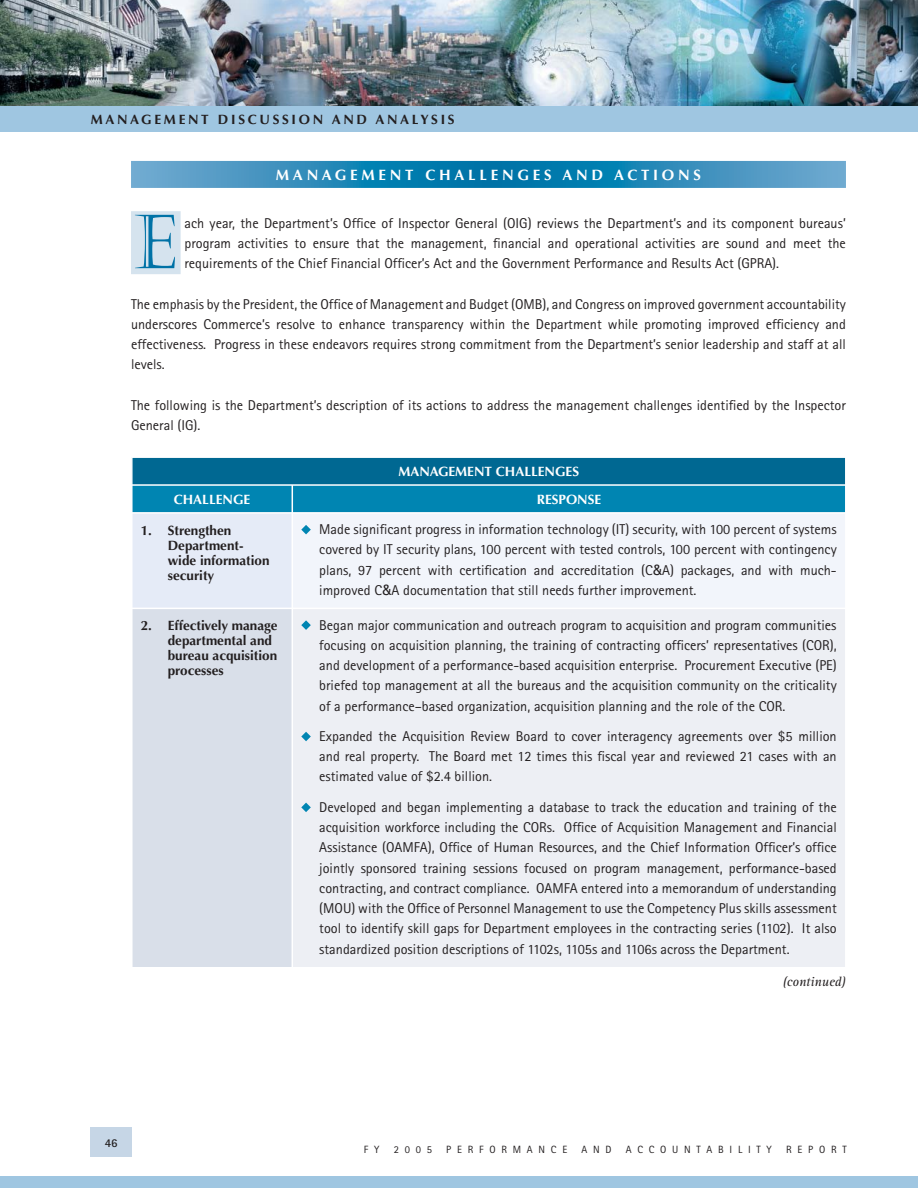
<style>
.page{position:relative;width:918px;height:1188px;background:#fff}
.page>*{position:absolute;margin:0;border:0;box-sizing:border-box;transform-origin:0 0}
.t1{font:74.55px "Castellar";color:#0072a6}
.t2{font:700 15px "Optima";letter-spacing:.25em;color:#fff}
.t3{font:14.25px/20.2px "Rotis Sans Serif";color:#231f20;text-align:justify}
.t4{font:700 13.5px/15px "Optima";color:#231f20}
.t5{font:700 13.5px "Optima";color:#fff}
.t6{font:700 13.5px "Optima";letter-spacing:.2em;color:#231f20}
.t7{font:italic 13.5px "Rotis Serif";color:#231f20}
.t8{font:700 12px "Rotis Sans Serif";color:#231f20}
.t9{font:10.5px "Rotis Sans Serif";letter-spacing:.55em;color:#231f20}
.s1{font-family:"Univers";font-stretch:condensed}
</style>
<div class="page">
<svg style="left:131px;top:161px;width:715px;height:27px;background:#2e8cba"></svg>
<div style="left:131px;top:211px;width:50px;height:63px;background:#d5e3ee"></div>
<div style="left:132px;top:457px;width:714px;height:28px;background:#006892"></div>
<div style="left:132px;top:513px;width:160px;height:95px;background:#e5ebf7"></div>
<div style="left:292px;top:513px;width:554px;height:95px;background:#f2f5fb"></div>
<div style="left:132px;top:608px;width:160px;height:359px;background:#d9dfe9"></div>
<div style="left:292px;top:608px;width:554px;height:359px;background:#edeff4"></div>
<hr style="left:131px;top:456px;width:161px;height:2px;background:#fff">
<hr style="left:131px;top:458px;width:2px;height:26px;background:#fff">
<hr style="left:292px;top:456px;width:555px;height:2px;background:#fff">
<hr style="left:845px;top:458px;width:2px;height:26px;background:#fff">
<div style="left:132px;top:486px;width:713px;height:26px;background:#0085b2"></div>
<hr style="left:131px;top:514px;width:2px;height:94px;background:#fff">
<hr style="left:845px;top:514px;width:2px;height:94px;background:#fff">
<hr style="left:131px;top:609px;width:2px;height:358px;background:#fff">
<hr style="left:845px;top:609px;width:2px;height:358px;background:#fff">
<hr style="left:131px;top:484px;width:716px;height:2px;background:#fff">
<hr style="left:131px;top:512px;width:716px;height:2px;background:#fff">
<hr style="left:292px;top:514px;width:1px;height:94px;background:#fff">
<hr style="left:131px;top:608px;width:716px;height:1px;background:#fff">
<hr style="left:292px;top:609px;width:1px;height:358px;background:#fff">
<svg style="left:301px;top:525px;width:10px;height:9px"></svg>
<svg style="left:301px;top:620px;width:10px;height:10px"></svg>
<svg style="left:301px;top:732px;width:10px;height:9px"></svg>
<svg style="left:301px;top:803px;width:10px;height:9px"></svg>
<div style="left:91px;top:1127px;width:41px;height:29px;background:#c6d6e6"></div>
<div style="left:0;top:1176px;width:917px;height:12px;background:#9fc6e1"></div>
<img style="left:0;top:0;width:917px;height:106px">
<div style="left:0;top:106px;width:917px;height:25px;background:#9fc6e1"></div>
<p class="t6" style="left:91px;top:113px;width:365px">MANAGEMENT DISCUSSION AND ANALYSIS</p>
<p class="t2" style="left:276px;top:169px;width:427px">MANAGEMENT CHALLENGES AND ACTIONS</p>
<h1 class="t1" style="left:134px;top:199px;width:44px">E</h1>
<p class="t3" style="left:184px;top:214px;width:663px">ach year, the Department’s Office of Inspector General (OIG) reviews the Department’s and its component bureaus’ program activities to ensure that the management, financial and operational activities are sound and meet the requirements of the Chief Financial Officer’s Act and the Government Performance and Results Act (GPRA).</p>
<p class="t3" style="left:131px;top:295px;width:716px">The emphasis by the President, the Office of Management and Budget (OMB), and Congress on improved government accountability underscores Commerce’s resolve to enhance transparency within the Department while promoting improved efficiency and effectiveness. Progress in these endeavors requires strong commitment from the Department’s senior leadership and staff at all levels.</p>
<p class="t3" style="left:131px;top:396px;width:716px">The following is the Department’s description of its actions to address the management challenges identified by the Inspector<br>General (IG).</p>
<p class="t5" style="left:398px;top:466px;width:182px">MANAGEMENT CHALLENGES</p>
<p class="t5" style="left:174px;top:494px;width:78px">CHALLENGE</p>
<p class="t5" style="left:537px;top:494px;width:66px">RESPONSE</p>
<p class="t4" style="left:168px;top:524px;width:103px;text-indent:-27px">1. Strengthen<br>Department&shy;wide information security</p>
<p class="t3" style="left:319px;top:521px;width:519px">Made significant progress in information technology (IT) security, with 100 percent of systems covered by IT security plans, 100 percent with tested controls, 100 percent with contingency plans, 97 percent with certification and accreditation (C<span class="s1">&amp;</span>A) packages, and with much&shy;improved C<span class="s1">&amp;</span>A documentation that still needs further improvement.</p>
<p class="t4" style="left:168px;top:619px;width:111px;text-indent:-27px">2. Effectively manage departmental and bureau acquisition processes</p>
<p class="t3" style="left:319px;top:616px;width:519px">Began major communication and outreach program to acquisition and program communities focusing on acquisition planning, the training of contracting officers’ representatives (COR), and development of a performance-based acquisition enterprise. Procurement Executive (PE) briefed top management at all the bureaus and the acquisition community on the criticality of a performance–based organization, acquisition planning and the role of the COR.</p>
<p class="t3" style="left:319px;top:727px;width:519px">Expanded the Acquisition Review Board to cover interagency agreements over $5 million and real property. The Board met 12 times this fiscal year and reviewed 21 cases with an estimated value of $2.4 billion.</p>
<p class="t3" style="left:319px;top:798px;width:519px">Developed and began implementing a database to track the education and training of the acquisition workforce including the CORs. Office of Acquisition Management and Financial Assistance (OAMFA), Office of Human Resources, and the Chief Information Officer’s office jointly sponsored training sessions focused on program management, performance-based contracting, and contract compliance. OAMFA entered into a memorandum of understanding (MOU) with the Office of Personnel Management to use the Competency Plus skills assessment tool to identify skill gaps for Department employees in the contracting series (1102). It also standardized position descriptions of 1102s, 1105s and 1106s across the Department.</p>
<p class="t7" style="left:783px;top:976px;width:65px">(continued)</p>
<p class="t8" style="left:105px;top:1138px;width:14px">46</p>
<p class="t9" style="left:364px;top:1145px;width:17px">F Y</p>
<p class="t9" style="left:394px;top:1145px;width:40px">2005</p>
<p class="t9" style="left:446px;top:1145px;width:122px">PERFORMANCE</p>
<p class="t9" style="left:582px;top:1145px;width:32px">AND</p>
<p class="t9" style="left:626px;top:1145px;width:148px">ACCOUNTABILITY</p>
<p class="t9" style="left:786px;top:1145px;width:62px">REPORT</p>
</div>
